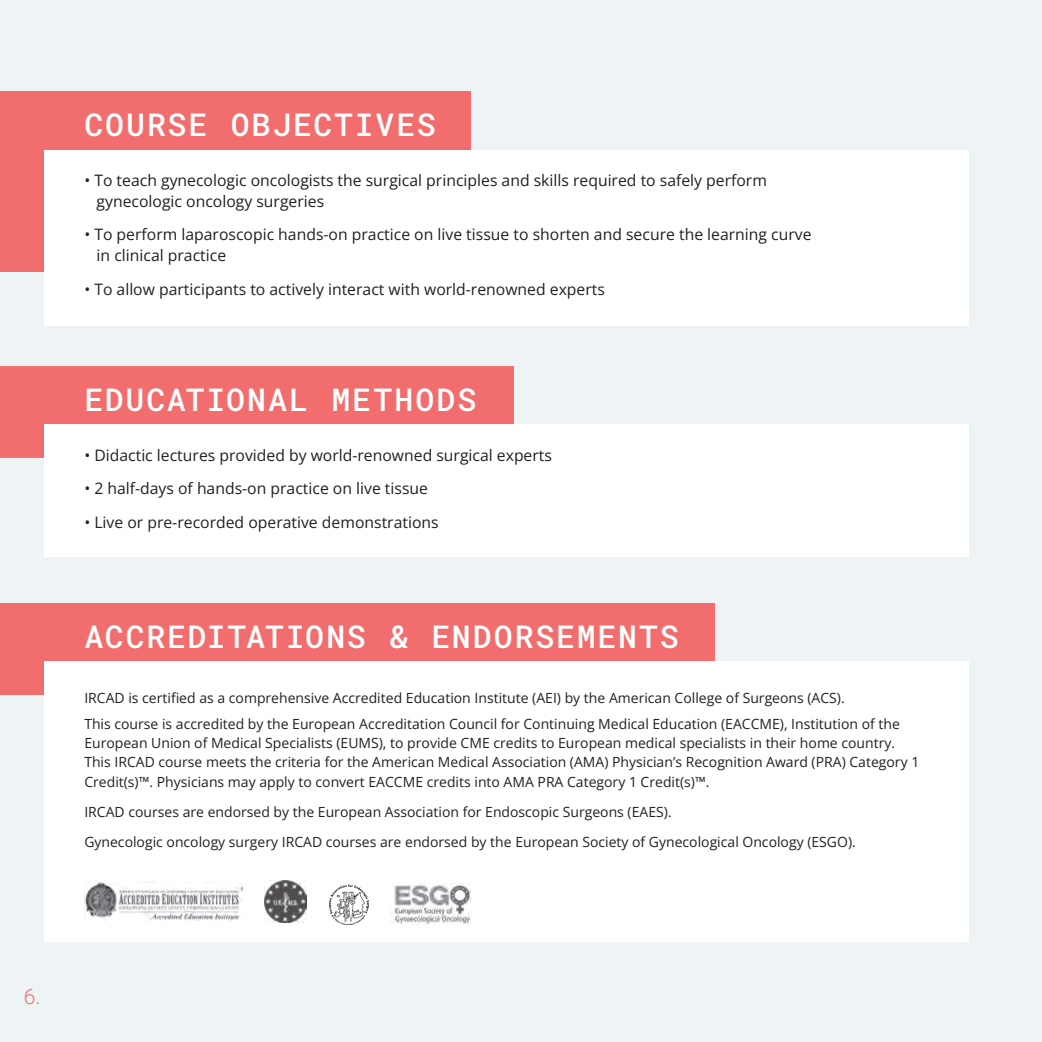
<style>
.page{position:relative;width:1042px;height:1042px;background:#eef4f5}
.page>*{position:absolute;margin:0;border:0;box-sizing:border-box;transform-origin:0 0}
.t1{font:31.5px "Roboto Mono";letter-spacing:.06em;color:#fff}
.t2{font:300 21px "Roboto";color:#f26e6e}
.t3{font:15.75px/21px "Open Sans";color:#231f20}
.t4{font:14px/19.2px "Open Sans";color:#231f20}
</style>
<div class="page">
<hr style="left:1041px;top:514px;width:1px;height:34px;background:#f26e6e">
<hr style="left:1041px;top:807px;width:1px;height:34px;background:#f26e6e">
<hr style="left:1041px;top:673px;width:1px;height:34px;background:#f26e6e">
<div style="left:0;top:91px;width:470px;height:181px;background:#f26e6e"></div>
<div style="left:0;top:366px;width:513px;height:92px;background:#f26e6e"></div>
<div style="left:0;top:602px;width:714px;height:92px;background:#f26e6e"></div>
<div style="left:44px;top:150px;width:924px;height:176px;background:#fff"></div>
<div style="left:44px;top:425px;width:924px;height:132px;background:#fff"></div>
<div style="left:44px;top:661px;width:924px;height:280px;background:#fff"></div>
<img style="left:84px;top:881px;width:158px;height:40px">
<img style="left:265px;top:881px;width:42px;height:42px">
<img style="left:329px;top:884px;width:39px;height:41px">
<img style="left:394px;top:883px;width:77px;height:41px">
<h1 class="t1" style="left:84px;top:103px;width:353px">COURSE OBJECTIVES</h1>
<p class="t3" style="left:97px;top:169px;width:672px;text-indent:-12px">• To teach gynecologic oncologists the surgical principles and skills required to safely perform gynecologic oncology surgeries</p>
<p class="t3" style="left:97px;top:224px;width:716px;text-indent:-12px">• To perform laparoscopic hands-on practice on live tissue to shorten and secure the learning curve in clinical practice</p>
<p class="t3" style="left:84px;top:278px;width:522px">• To allow participants to actively interact with world-renowned experts</p>
<h1 class="t1" style="left:84px;top:378px;width:393px">EDUCATIONAL METHODS</h1>
<p class="t3" style="left:84px;top:444px;width:469px">• Didactic lectures provided by world-renowned surgical experts</p>
<p class="t3" style="left:84px;top:478px;width:345px">• 2 half-days of hands-on practice on live tissue</p>
<p class="t3" style="left:84px;top:511px;width:356px">• Live or pre-recorded operative demonstrations</p>
<h1 class="t1" style="left:84px;top:615px;width:596px">ACCREDITATIONS &amp; ENDORSEMENTS</h1>
<p class="t4" style="left:84px;top:684px;width:817px;line-height:26.2px">IRCAD is certified as a comprehensive Accredited Education Institute (AEI) by the American College of Surgeons (ACS).<br>This course is accredited by the European Accreditation Council for Continuing Medical Education (EACCME), Institution of the</p>
<p class="t4" style="left:84px;top:733px;width:836px">European Union of Medical Specialists (EUMS), to provide CME credits to European medical specialists in their home country.<br>This IRCAD course meets the criteria for the American Medical Association (AMA) Physician’s Recognition Award (PRA) Category 1<br>Credit(s)™. Physicians may apply to convert EACCME credits into AMA PRA Category 1 Credit(s)™.</p>
<p class="t4" style="left:84px;top:796px;width:773px;line-height:30.3px">IRCAD courses are endorsed by the European Association for Endoscopic Surgeons (EAES).<br>Gynecologic oncology surgery IRCAD courses are endorsed by the European Society of Gynecological Oncology (ESGO).</p>
<h2 class="t2" style="left:24px;top:982px;width:18px">6.</h2>
</div>
